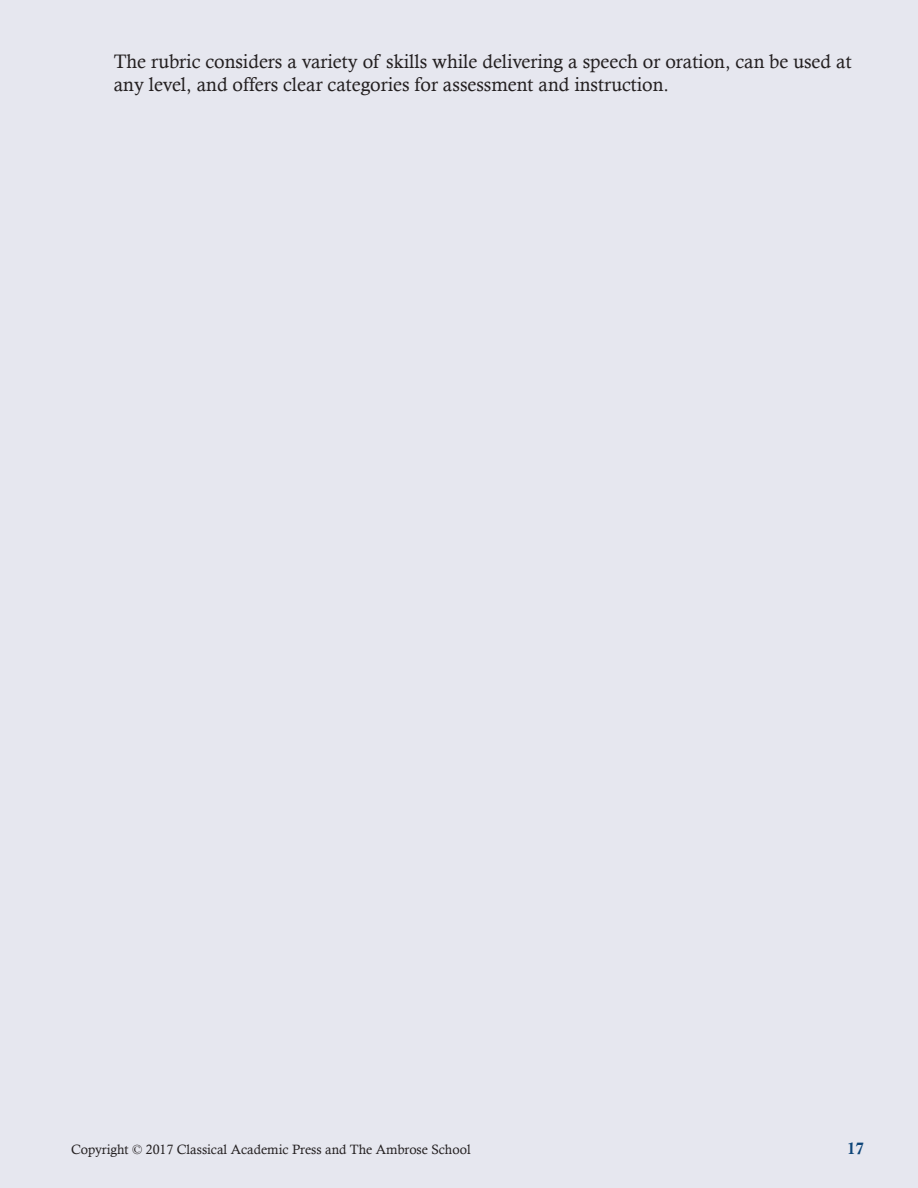
<style>
.page{position:relative;width:918px;height:1188px;background:#e6e7ef}
.page>*{position:absolute;margin:0;border:0;box-sizing:border-box;transform-origin:0 0}
.t1{font:19.5px/23.4px "Calisto";color:#231f20}
.t2{font:16.5px "Calis MT Bol";color:#0d4579}
.t3{font:13.5px "Calisto";color:#231f20}
</style>
<div class="page">
<p class="t1" style="left:114px;top:49px;width:739px">The rubric considers a variety of skills while delivering a speech or oration, can be used at any level, and offers clear categories for assessment and instruction.</p>
<p class="t3" style="left:71px;top:1141px;width:401px">Copyright © 2017 Classical Academic Press and The Ambrose School</p>
<p class="t2" style="left:847px;top:1139px;width:18px">17</p>
</div>
